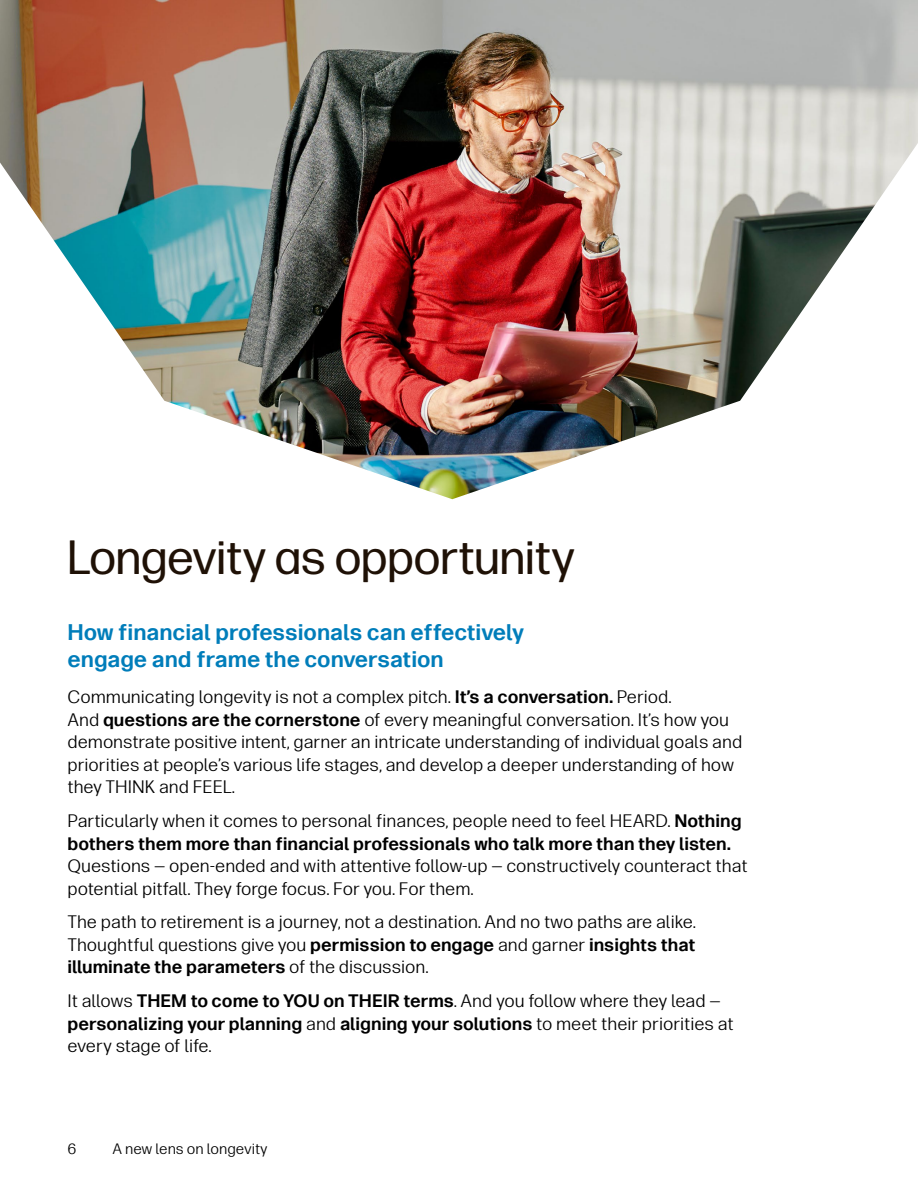
<style>
.page{position:relative;width:918px;height:1188px;background:#fff}
.page>*{position:absolute;margin:0;border:0;box-sizing:border-box;transform-origin:0 0}
.TA_Page_heading_1_32pt_-_Regular{font:48px "Forever Forma Heading";color:#1f1106}
.TA_Subhead_3_15pt{font:700 22.5px/27px "Forever Forma Body Text";color:#007dba}
.TA_Body_copy_12pt{font:18px/22.5px "Forever Forma Body Text";color:#000}
.t1{font:15px "Forever Forma Body Text";color:#000}
.s1{font-weight:700}
</style>
<div class="page">
<img style="left:0;top:0;width:918px;height:499px">
<h2 class="TA_Page_heading_1_32pt_-_Regular" style="left:68px;top:524px;width:509px">Longevity as opportunity</h2>
<h5 class="TA_Subhead_3_15pt" style="left:68px;top:617px;width:458px">How financial professionals can effectively engage and frame the conversation</h5>
<p class="TA_Body_copy_12pt" style="left:68px;top:685px;width:676px">Communicating longevity is not a complex pitch. <span class="s1">It’s a conversation.</span> Period.<br>And <span class="s1">questions are the cornerstone</span> of every meaningful conversation. It’s how you demonstrate positive intent, garner an intricate understanding of individual goals and priorities at people’s various life stages, and develop a deeper understanding of how they THINK and FEEL.</p>
<p class="TA_Body_copy_12pt" style="left:68px;top:809px;width:682px">Particularly when it comes to personal finances, people need to feel HEARD. <span class="s1">Nothing bothers them more than financial professionals who talk more than they listen.<br></span>Questions — open-ended and with attentive follow-up — constructively counteract that potential pitfall. They forge focus. For you. For them.</p>
<p class="TA_Body_copy_12pt" style="left:68px;top:910px;width:630px;text-align:justify">The path to retirement is a journey, not a destination. And no two paths are alike.<br>Thoughtful questions give you <span class="s1">permission to engage</span> and garner <span class="s1">insights that illuminate the parameters</span> of the discussion.</p>
<p class="TA_Body_copy_12pt" style="left:68px;top:989px;width:668px">It allows <span class="s1">THEM to come to YOU on THEIR terms</span>. And you follow where they lead — <span class="s1">personalizing your planning</span> and <span class="s1">aligning your solutions</span> to meet their priorities at every stage of life.</p>
<p class="t1" style="left:68px;top:1139px;width:10px">6</p>
<p class="t1" style="left:112px;top:1139px;width:157px">A new lens on longevity</p>
</div>
